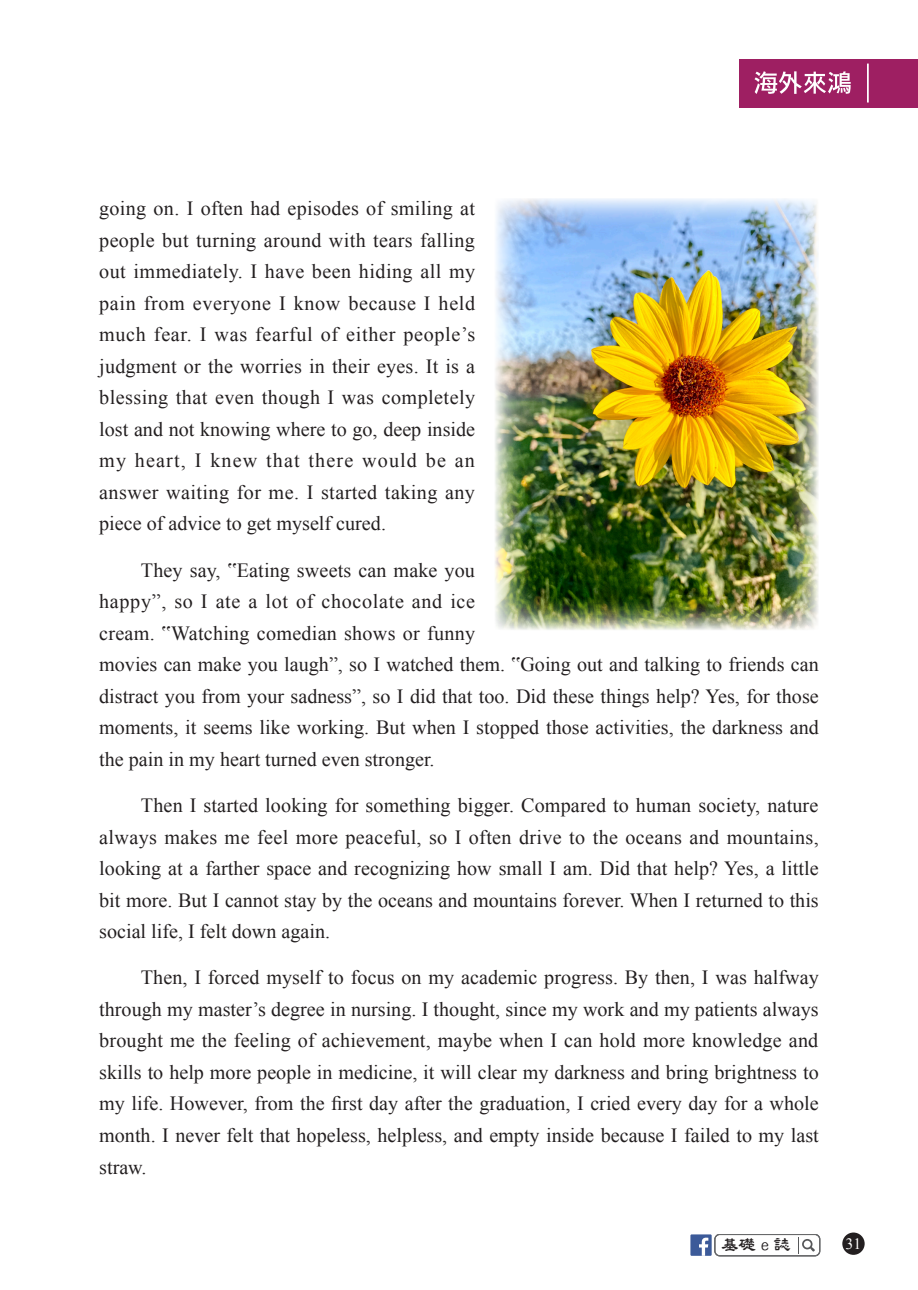
<style>
.page{position:relative;width:918px;height:1290px;background:#fff}
.page>*{position:absolute;margin:0;border:0;box-sizing:border-box;transform-origin:0 0}
._03_內文樣式{font:20.12px/31.5px "Times New Roman";color:#231f20;text-align:justify}
.t1{font:700 17.5px "AR Li Shu B5";color:#231f20}
.t2{font:15.75px "Times New Roman";color:#fff}
</style>
<div class="page">
<div style="left:842px;top:1232px;width:22px;height:23px;background:#231f20;border-radius:50%"></div>
<svg style="left:798px;top:1237px;width:17px;height:16px"></svg>
<div style="left:690px;top:1234px;width:21px;height:22px;background:#3c5a99"></div>
<svg style="left:699px;top:1237px;width:9px;height:19px"></svg>
<div style="left:715px;top:1234px;width:105px;height:22px;border:1px solid #57585a;border-radius:5px"></div>
<div style="left:715px;top:1234px;width:104px;height:21px;border:1px solid #57585a;border-radius:5px"></div>
<div style="left:739px;top:59px;width:179px;height:48px;background:#9e1f62"></div>
<hr style="left:867px;top:64px;width:1px;height:38px;background:#fff">
<svg style="left:754px;top:71px;width:96px;height:23px"></svg>
<img style="left:495px;top:198px;width:324px;height:432px">
<p class="_03_內文樣式" style="left:99px;top:192px;width:377px">going on. I often had episodes of smiling at people but turning around with tears falling out immediately. I have been hiding all my pain from everyone I know because I held much fear. I was fearful of either people’s judgment or the worries in their eyes. It is a blessing that even though I was completely lost and not knowing where to go, deep inside my heart, I knew that there would be an answer waiting for me. I started taking any piece of advice to get myself cured.</p>
<p class="_03_內文樣式" style="left:99px;top:554px;width:721px;text-align:left;text-indent:42px">They say, ‟Eating sweets can make you<br>happy”, so I ate a lot of chocolate and ice<br>cream. ‟Watching comedian shows or funny<br>movies can make you laugh”, so I watched them. ‟Going out and talking to friends can distract you from your sadness”, so I did that too. Did these things help? Yes, for those moments, it seems like working. But when I stopped those activities, the darkness and the pain in my heart turned even stronger.</p>
<p class="_03_內文樣式" style="left:99px;top:789px;width:721px;text-indent:42px">Then I started looking for something bigger. Compared to human society, nature always makes me feel more peaceful, so I often drive to the oceans and mountains, looking at a farther space and recognizing how small I am. Did that help? Yes, a little bit more. But I cannot stay by the oceans and mountains forever. When I returned to this social life, I felt down again.</p>
<p class="_03_內文樣式" style="left:99px;top:962px;width:721px;text-indent:42px">Then, I forced myself to focus on my academic progress. By then, I was halfway through my master’s degree in nursing. I thought, since my work and my patients always brought me the feeling of achievement, maybe when I can hold more knowledge and skills to help more people in medicine, it will clear my darkness and bring brightness to my life. However, from the first day after the graduation, I cried every day for a whole month. I never felt that hopeless, helpless, and empty inside because I failed to my last straw.</p>
<p class="t1" style="left:721px;top:1236px;width:71px">基礎e誌</p>
<p class="t2" style="left:845px;top:1232px;width:17px">31</p>
</div>
